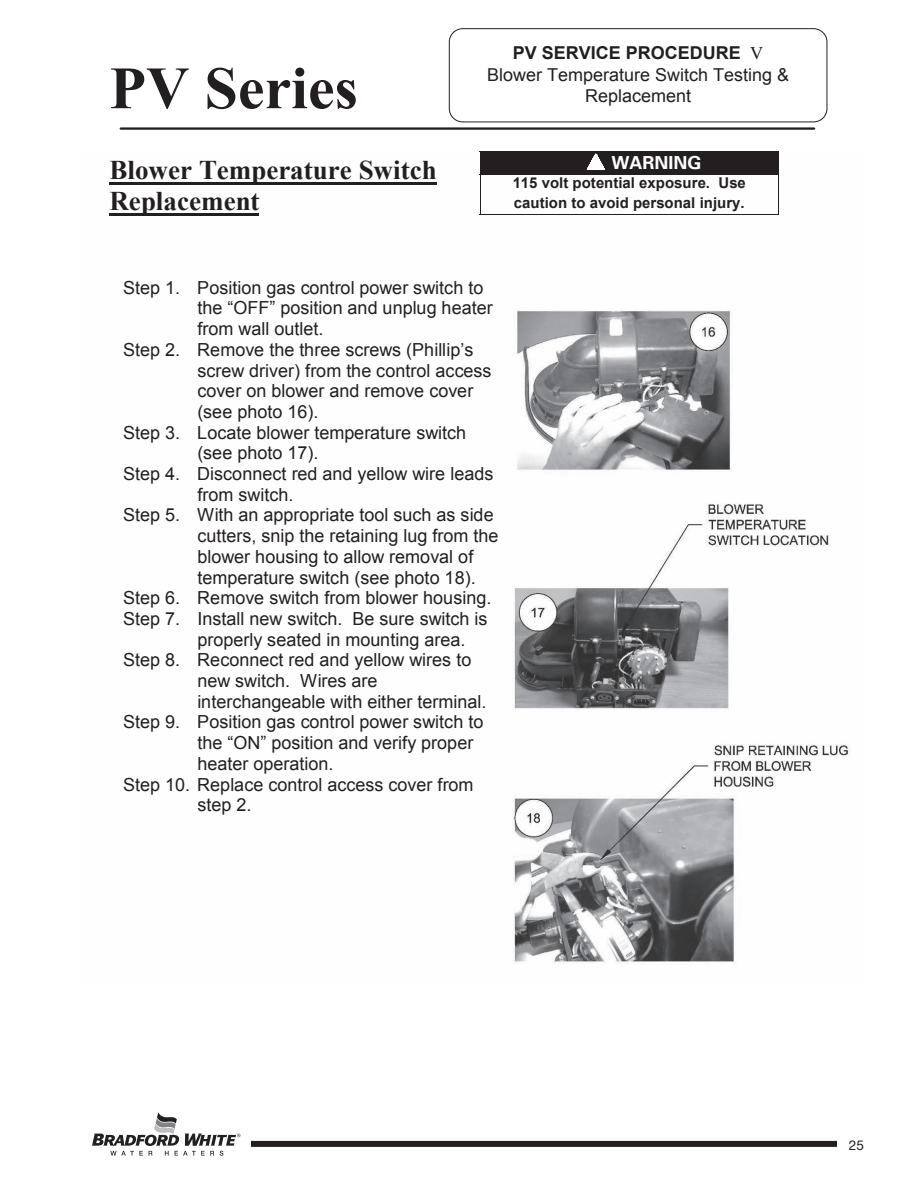
<style>
.page{position:relative;width:918px;height:1188px;background:#fff}
.page>*{position:absolute;margin:0;border:0;box-sizing:border-box;transform-origin:0 0}
.t1{font:700 60px "Times New Roman";color:#231f20}
.t2{font:700 27px/31.3px "Times New Roman";color:#231f20}
.t3{font:18px "Arial";letter-spacing:.005em;color:#231f20}
.t4{font:700 18px "Univers";color:#fff}
.t5{font:17.7px/21.5px "Arial";color:#231f20;text-align:center}
.t6{font:700 15px/19.8px "Arial";letter-spacing:.005em;color:#231f20}
.t7{font:13.5px "Helvetica Neue";color:#231f20}
.s1{font-weight:700}
.s2{font-family:"Times New Roman"}
</style>
<div class="page">
<hr style="left:121px;top:127px;width:693px;height:3px;background:#231f20">
<div style="left:449px;top:28px;width:378px;height:94px;border:1px solid #231f20;border-radius:13px"></div>
<img style="left:109px;top:174px;width:741px;height:789px">
<hr style="left:110px;top:182px;width:327px;height:2px;background:#231f20">
<hr style="left:110px;top:213px;width:149px;height:3px;background:#231f20">
<div style="left:480px;top:151px;width:298px;height:23px;background:#231f20"></div>
<svg style="left:587px;top:154px;width:18px;height:16px"></svg>
<svg style="left:778px;top:151px;width:1px;height:23px"></svg>
<hr style="left:480px;top:174px;width:299px;height:1px;background:#231f20">
<hr style="left:480px;top:174px;width:1px;height:41px;background:#231f20">
<hr style="left:480px;top:214px;width:298px;height:1px;background:#231f20">
<hr style="left:778px;top:174px;width:1px;height:41px;background:#231f20">
<div style="left:81px;top:1141px;width:783px;height:6px;background:#231f20"></div>
<div style="left:81px;top:1112px;width:170px;height:51px;background:#fff"></div>
<svg style="left:91px;top:1112px;width:149px;height:44px"></svg>
<div style="left:837px;top:1135px;width:27px;height:19px;background:#fff"></div>
<h1 class="t1" style="left:110px;top:47px;width:250px">PV Series</h1>
<h2 class="t2" style="left:110px;top:154px;width:329px">Blower Temperature Switch<br>Replacement</h2>
<p class="t5" style="left:487px;top:43px;width:303px"><span class="s1">PV SERVICE PROCEDURE</span> <span class="s2">V<br></span>Blower Temperature Switch Testing &amp;</p>
<p class="t5" style="left:585px;top:85px;width:107px">Replacement</p>
<p class="t4" style="left:611px;top:152px;width:92px">WARNING</p>
<p class="t6" style="left:513px;top:174px;width:235px">115 volt potential exposure. Use caution to avoid personal injury.</p>
<p class="t3" style="left:123px;top:276px;width:362px">Step 1. Position gas control power switch to</p>
<p class="t3" style="left:197px;top:296px;width:297px">the “OFF” position and unplug heater</p>
<p class="t3" style="left:197px;top:317px;width:128px">from wall outlet.</p>
<p class="t3" style="left:123px;top:338px;width:352px">Step 2. Remove the three screws (Phillip’s</p>
<p class="t3" style="left:197px;top:358px;width:296px">screw driver) from the control access</p>
<p class="t3" style="left:197px;top:379px;width:278px">cover on blower and remove cover</p>
<p class="t3" style="left:197px;top:400px;width:123px">(see photo 16).</p>
<p class="t3" style="left:123px;top:421px;width:345px">Step 3. Locate blower temperature switch</p>
<p class="t3" style="left:197px;top:441px;width:123px">(see photo 17).</p>
<p class="t3" style="left:123px;top:462px;width:372px">Step 4. Disconnect red and yellow wire leads</p>
<p class="t3" style="left:197px;top:483px;width:98px">from switch.</p>
<p class="t3" style="left:123px;top:503px;width:372px">Step 5. With an appropriate tool such as side</p>
<p class="t3" style="left:197px;top:524px;width:303px">cutters, snip the retaining lug from the</p>
<p class="t3" style="left:197px;top:545px;width:278px">blower housing to allow removal of</p>
<p class="t3" style="left:197px;top:565px;width:280px">temperature switch (see photo 18).</p>
<p class="t3" style="left:123px;top:586px;width:370px">Step 6. Remove switch from blower housing.</p>
<p class="t3" style="left:123px;top:607px;width:366px">Step 7. Install new switch. Be sure switch is</p>
<p class="t3" style="left:197px;top:628px;width:270px">properly seated in mounting area.</p>
<p class="t3" style="left:123px;top:648px;width:350px">Step 8. Reconnect red and yellow wires to</p>
<p class="t3" style="left:197px;top:669px;width:182px">new switch. Wires are</p>
<p class="t3" style="left:197px;top:690px;width:291px">interchangeable with either terminal.</p>
<p class="t3" style="left:123px;top:710px;width:362px">Step 9. Position gas control power switch to</p>
<p class="t3" style="left:197px;top:731px;width:278px">the “ON” position and verify proper</p>
<p class="t3" style="left:197px;top:752px;width:138px">heater operation.</p>
<p class="t3" style="left:123px;top:772px;width:352px">Step 10. Replace control access cover from</p>
<p class="t3" style="left:197px;top:793px;width:56px">step 2.</p>
<p class="t7" style="left:849px;top:1137px;width:17px">25</p>
</div>
